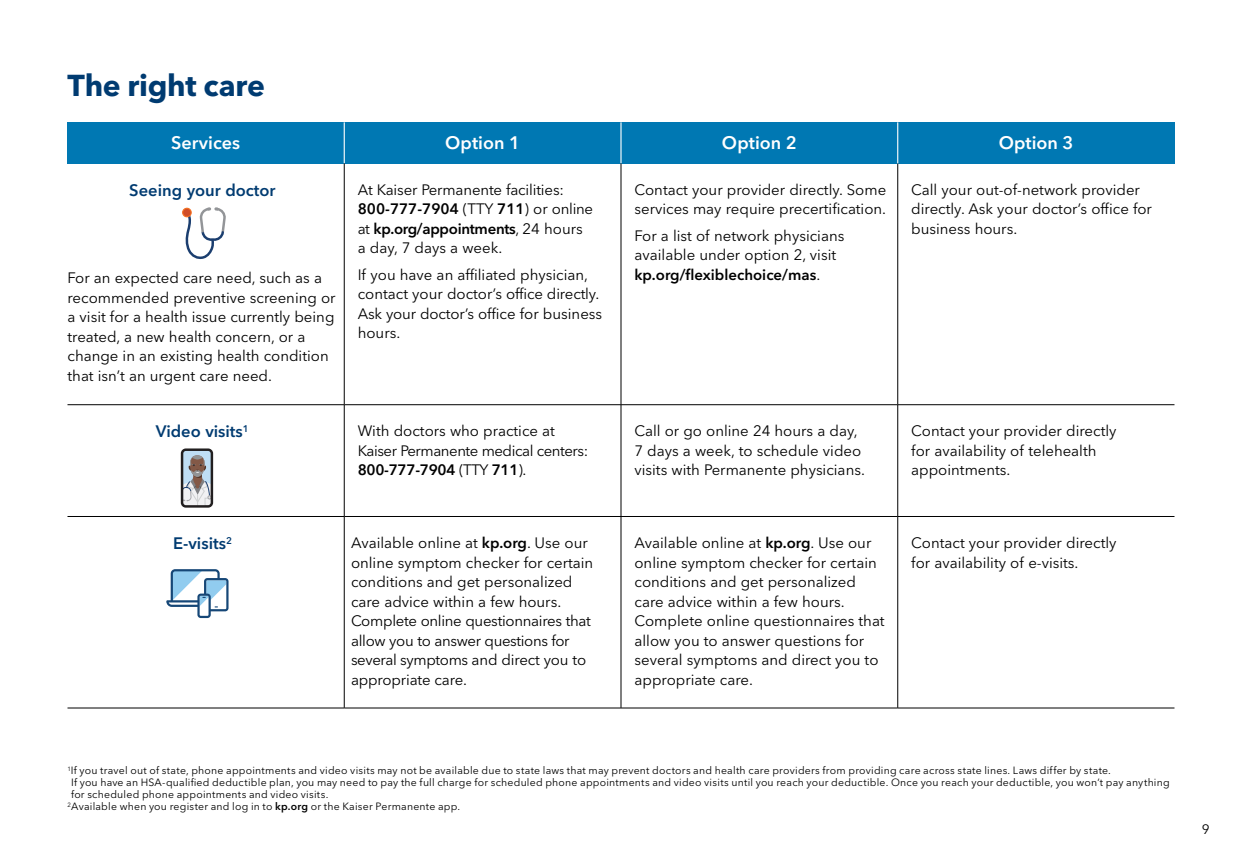
<style>
.page{position:relative;width:1242px;height:864px;background:#fff}
.page>*{position:absolute;margin:0;border:0;box-sizing:border-box;transform-origin:0 0}
.t1{font:700 30px "Avenir Next LT Pro";letter-spacing:-.01em;color:#003b71}
.t2{font:600 18px "Avenir Next LT Pro";color:#fff}
.t3{font:600 16.5px "Avenir Next LT Pro";color:#003b71}
.t4{font:15px/19.5px "Avenir Next LT Pro";color:#000}
.t5{font:15px/19.5px "Avenir Next LT Pro";letter-spacing:-.03em;color:#000}
.t6{font:13.5px "Avenir Next LT Pro";color:#000}
.t7{font:10.5px/12px "Avenir Next LT Pro";letter-spacing:.02em;color:#000}
.s1{font-weight:600}
</style>
<div class="page">
<div style="left:68px;top:122px;width:276px;height:41px;background:#0078b3"></div>
<div style="left:344px;top:122px;width:277px;height:41px;background:#0078b3"></div>
<div style="left:621px;top:122px;width:277px;height:41px;background:#0078b3"></div>
<div style="left:898px;top:122px;width:276px;height:41px;background:#0078b3"></div>
<hr style="left:897px;top:163px;width:1px;height:242px;background:#000">
<hr style="left:897px;top:517px;width:1px;height:191px;background:#000">
<hr style="left:344px;top:122px;width:1px;height:41px;background:#fff">
<hr style="left:620px;top:122px;width:2px;height:41px;background:#fff">
<hr style="left:897px;top:122px;width:1px;height:41px;background:#fff">
<hr style="left:897px;top:405px;width:1px;height:111px;background:#000">
<hr style="left:344px;top:163px;width:1px;height:242px;background:#000">
<hr style="left:621px;top:163px;width:1px;height:242px;background:#000">
<hr style="left:68px;top:404px;width:276px;height:1px;background:#000">
<hr style="left:344px;top:404px;width:277px;height:1px;background:#000">
<hr style="left:344px;top:405px;width:1px;height:111px;background:#000">
<hr style="left:621px;top:404px;width:277px;height:1px;background:#000">
<hr style="left:621px;top:405px;width:1px;height:111px;background:#000">
<hr style="left:898px;top:404px;width:276px;height:1px;background:#000">
<hr style="left:68px;top:516px;width:276px;height:1px;background:#000">
<hr style="left:344px;top:516px;width:277px;height:1px;background:#000">
<hr style="left:344px;top:517px;width:1px;height:191px;background:#000">
<hr style="left:621px;top:516px;width:277px;height:1px;background:#000">
<hr style="left:621px;top:517px;width:1px;height:191px;background:#000">
<hr style="left:898px;top:516px;width:276px;height:1px;background:#000">
<hr style="left:68px;top:708px;width:276px;height:1px;background:#000">
<hr style="left:344px;top:708px;width:277px;height:1px;background:#000">
<hr style="left:621px;top:708px;width:277px;height:1px;background:#000">
<hr style="left:898px;top:708px;width:276px;height:1px;background:#000">
<svg style="left:183px;top:207px;width:43px;height:52px"></svg>
<div style="left:183px;top:208px;width:8px;height:9px;background:#d04d27;border-radius:50%"></div>
<div style="left:182px;top:208px;width:10px;height:9px;border:1px solid #f36e21;border-radius:50%"></div>
<div style="left:182px;top:450px;width:30px;height:56px;background:#bfdef5;border-radius:4px"></div>
<svg style="left:184px;top:455px;width:26px;height:50px"></svg>
<div style="left:181px;top:449px;width:32px;height:59px;border:2px solid #221f20;border-radius:4px"></div>
<svg style="left:166px;top:569px;width:63px;height:49px"></svg>
<h1 class="t1" style="left:68px;top:67px;width:199px">The right care</h1>
<p class="t2" style="left:171px;top:132px;width:71px">Services</p>
<p class="t2" style="left:445px;top:132px;width:76px">Option 1</p>
<p class="t2" style="left:722px;top:132px;width:76px">Option 2</p>
<p class="t2" style="left:999px;top:132px;width:76px">Option 3</p>
<p class="t3" style="left:129px;top:180px;width:148px">Seeing your doctor</p>
<p class="t4" style="left:358px;top:180px;width:237px">At Kaiser Permanente facilities:<br><span class="s1">800-777-7904</span> (TTY <span class="s1">711</span>) or online at <span class="s1">kp.org/appointments</span>, 24 hours a day, 7 days a week.</p>
<p class="t4" style="left:358px;top:265px;width:246px">If you have an affiliated physician, contact your doctor’s office directly.<br>Ask your doctor’s office for business hours.</p>
<p class="t4" style="left:911px;top:180px;width:242px">Call your out-of-network provider directly. Ask your doctor’s office for business hours.</p>
<p class="t4" style="left:634px;top:180px;width:253px">Contact your provider directly. Some services may require precertification.</p>
<p class="t4" style="left:634px;top:226px;width:211px">For a list of network physicians available under option 2, visit <span class="s1">kp.org/flexiblechoice/mas</span>.</p>
<p class="t4" style="left:68px;top:268px;width:270px">For an expected care need, such as a recommended preventive screening or a visit for a health issue currently being treated, a new health concern, or a change in an existing health condition that isn’t an urgent care need.</p>
<p class="t3" style="left:156px;top:422px;width:94px">Video visits<sup>1</sup></p>
<p class="t3" style="left:173px;top:533px;width:60px">E-visits<sup>2</sup></p>
<p class="t5" style="left:358px;top:421px;width:232px">With doctors who practice at<br>Kaiser Permanente medical centers:<br><span class="s1">800-777-7904</span> (TTY <span class="s1">711</span>).</p>
<p class="t4" style="left:634px;top:421px;width:232px">Call or go online 24 hours a day,<br>7 days a week, to schedule video visits with Permanente physicians.</p>
<p class="t4" style="left:911px;top:421px;width:207px">Contact your provider directly for availability of telehealth appointments.</p>
<p class="t4" style="left:351px;top:533px;width:244px">Available online at <span class="s1">kp.org</span>. Use our online symptom checker for certain conditions and get personalized care advice within a few hours.<br>Complete online questionnaires that allow you to answer questions for several symptoms and direct you to appropriate care.</p>
<p class="t4" style="left:634px;top:533px;width:252px">Available online at <span class="s1">kp.org</span>. Use our online symptom checker for certain conditions and get personalized care advice within a few hours.<br>Complete online questionnaires that allow you to answer questions for several symptoms and direct you to appropriate care.</p>
<p class="t4" style="left:911px;top:533px;width:207px">Contact your provider directly for availability of e-visits.</p>
<p class="t7" style="left:71px;top:764px;width:1100px;text-indent:-4px"><sup>1</sup>If you travel out of state, phone appointments and video visits may not be available due to state laws that may prevent doctors and health care providers from providing care across state lines. Laws differ by state.<br>If you have an HSA-qualified deductible plan, you may need to pay the full charge for scheduled phone appointments and video visits until you reach your deductible. Once you reach your deductible, you won’t pay anything for scheduled phone appointments and video visits.</p>
<p class="t7" style="left:68px;top:800px;width:394px"><sup>2</sup>Available when you register and log in to <span class="s1">kp.org</span> or the Kaiser Permanente app.</p>
<p class="t6" style="left:1202px;top:821px;width:9px">9</p>
</div>
